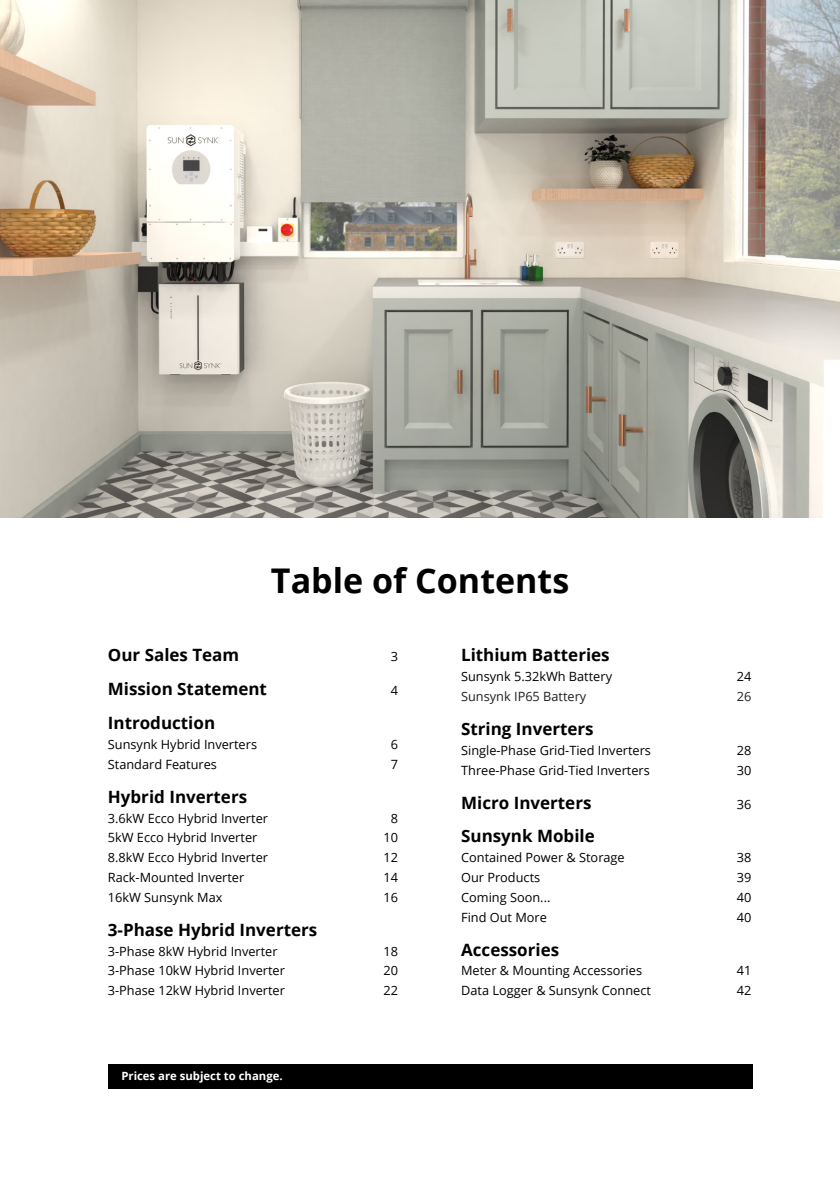
<style>
.page{position:relative;width:840px;height:1191px;background:#fff}
.page>*{position:absolute;margin:0;border:0;box-sizing:border-box;transform-origin:0 0}
.ToC_Heading{font:700 34px "Open Sans";color:#000}
.ToC_Heading-2{font:700 17px "Open Sans";color:#000}
.ToC_Heading-3{font:12.8px "Open Sans";color:#000}
.ToC_Heading-4{font:12.8px "Open Sans";color:#231f20}
.ToC_Level_1{font:700 11.4px "Open Sans";color:#fff}
</style>
<div class="page">
<div style="left:108px;top:1064px;width:644px;height:24px;background:#000"></div>
<img style="left:0;top:0;width:839px;height:517px">
<p class="ToC_Heading" style="left:271px;top:557px;width:299px">Table of Contents</p>
<p class="ToC_Heading-2" style="left:108px;top:643px;width:133px">Our Sales Team</p>
<p class="ToC_Heading-3" style="left:390px;top:648px;width:9px">3</p>
<p class="ToC_Heading-2" style="left:108px;top:677px;width:160px">Mission Statement</p>
<p class="ToC_Heading-3" style="left:390px;top:682px;width:9px">4</p>
<p class="ToC_Heading-2" style="left:108px;top:711px;width:109px">Introduction</p>
<p class="ToC_Heading-3" style="left:108px;top:735px;width:151px">Sunsynk Hybrid Inverters</p>
<p class="ToC_Heading-3" style="left:390px;top:735px;width:9px">6</p>
<p class="ToC_Heading-3" style="left:108px;top:755px;width:111px">Standard Features</p>
<p class="ToC_Heading-3" style="left:390px;top:755px;width:9px">7</p>
<p class="ToC_Heading-2" style="left:108px;top:784px;width:141px">Hybrid Inverters</p>
<p class="ToC_Heading-3" style="left:108px;top:809px;width:161px">3.6kW Ecco Hybrid Inverter</p>
<p class="ToC_Heading-3" style="left:390px;top:809px;width:9px">8</p>
<p class="ToC_Heading-3" style="left:108px;top:829px;width:151px">5kW Ecco Hybrid Inverter</p>
<p class="ToC_Heading-3" style="left:383px;top:829px;width:16px">10</p>
<p class="ToC_Heading-3" style="left:108px;top:849px;width:161px">8.8kW Ecco Hybrid Inverter</p>
<p class="ToC_Heading-3" style="left:383px;top:849px;width:16px">12</p>
<p class="ToC_Heading-3" style="left:108px;top:868px;width:138px">Rack-Mounted Inverter</p>
<p class="ToC_Heading-3" style="left:383px;top:868px;width:16px">14</p>
<p class="ToC_Heading-3" style="left:108px;top:888px;width:116px">16kW Sunsynk Max</p>
<p class="ToC_Heading-3" style="left:383px;top:888px;width:16px">16</p>
<p class="ToC_Heading-2" style="left:108px;top:917px;width:211px">3-Phase Hybrid Inverters</p>
<p class="ToC_Heading-3" style="left:108px;top:942px;width:171px">3-Phase 8kW Hybrid Inverter</p>
<p class="ToC_Heading-3" style="left:383px;top:942px;width:16px">18</p>
<p class="ToC_Heading-3" style="left:108px;top:962px;width:178px">3-Phase 10kW Hybrid Inverter</p>
<p class="ToC_Heading-3" style="left:383px;top:962px;width:16px">20</p>
<p class="ToC_Heading-3" style="left:108px;top:981px;width:178px">3-Phase 12kW Hybrid Inverter</p>
<p class="ToC_Heading-3" style="left:383px;top:981px;width:16px">22</p>
<p class="ToC_Level_1" style="left:121px;top:1067px;width:163px">Prices are subject to change.</p>
<p class="ToC_Heading-2" style="left:461px;top:643px;width:150px">Lithium Batteries</p>
<p class="ToC_Heading-3" style="left:461px;top:668px;width:152px">Sunsynk 5.32kWh Battery</p>
<p class="ToC_Heading-3" style="left:736px;top:668px;width:16px">24</p>
<p class="ToC_Heading-4" style="left:461px;top:687px;width:127px">Sunsynk IP65 Battery</p>
<p class="ToC_Heading-4" style="left:736px;top:687px;width:16px">26</p>
<p class="ToC_Heading-2" style="left:461px;top:717px;width:134px">String Inverters</p>
<p class="ToC_Heading-3" style="left:461px;top:741px;width:191px">Single-Phase Grid-Tied Inverters</p>
<p class="ToC_Heading-3" style="left:736px;top:741px;width:16px">28</p>
<p class="ToC_Heading-3" style="left:461px;top:761px;width:190px">Three-Phase Grid-Tied Inverters</p>
<p class="ToC_Heading-3" style="left:736px;top:761px;width:16px">30</p>
<p class="ToC_Heading-2" style="left:461px;top:790px;width:132px">Micro Inverters</p>
<p class="ToC_Heading-3" style="left:736px;top:795px;width:16px">36</p>
<p class="ToC_Heading-2" style="left:461px;top:824px;width:135px">Sunsynk Mobile</p>
<p class="ToC_Heading-3" style="left:461px;top:849px;width:165px">Contained Power &amp; Storage</p>
<p class="ToC_Heading-3" style="left:736px;top:849px;width:16px">38</p>
<p class="ToC_Heading-3" style="left:461px;top:868px;width:81px">Our Products</p>
<p class="ToC_Heading-3" style="left:736px;top:868px;width:16px">39</p>
<p class="ToC_Heading-3" style="left:461px;top:888px;width:91px">Coming Soon...</p>
<p class="ToC_Heading-3" style="left:736px;top:888px;width:16px">40</p>
<p class="ToC_Heading-3" style="left:461px;top:908px;width:87px">Find Out More</p>
<p class="ToC_Heading-3" style="left:736px;top:908px;width:16px">40</p>
<p class="ToC_Heading-2" style="left:461px;top:937px;width:99px">Accessories</p>
<p class="ToC_Heading-3" style="left:461px;top:962px;width:182px">Meter &amp; Mounting Accessories</p>
<p class="ToC_Heading-3" style="left:736px;top:962px;width:16px">41</p>
<p class="ToC_Heading-3" style="left:461px;top:981px;width:191px">Data Logger &amp; Sunsynk Connect</p>
<p class="ToC_Heading-3" style="left:736px;top:981px;width:16px">42</p>
</div>
